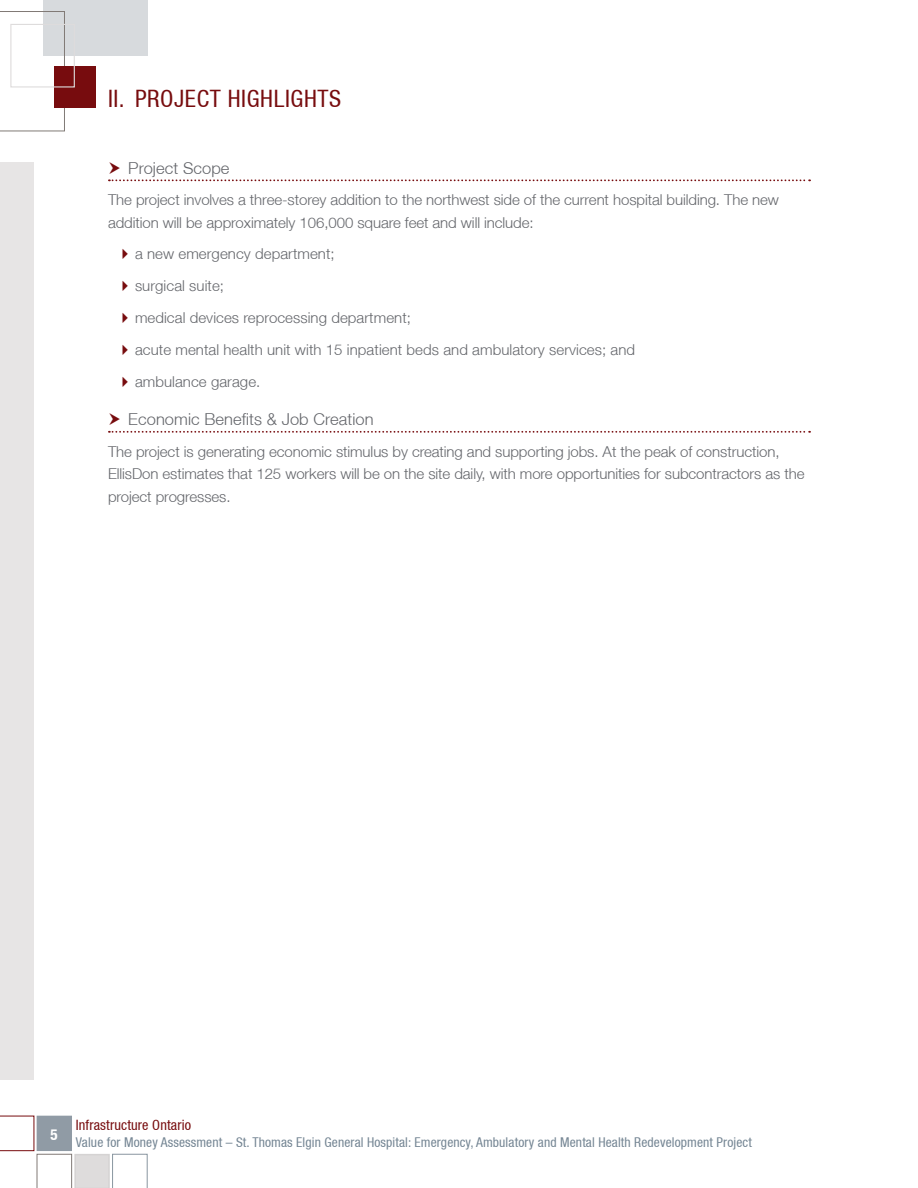
<style>
.page{position:relative;width:918px;height:1188px;background:#fff}
.page>*{position:absolute;margin:0;border:0;box-sizing:border-box;transform-origin:0 0}
.Master_Heading_Left{font:condensed 24px "Helvetica Neue LT";letter-spacing:.025em;color:#770c0e}
.t1{font:300 16.5px "Helvetica Neue LT";letter-spacing:.005em;color:#63656a}
.Body_Text{font:300 15px/22.5px "Helvetica Neue LT";letter-spacing:-.005em;color:#63656a}
.t2{font:700 condensed 15px "Helvetica Neue LT";color:#fff}
.t3{font:condensed 14.25px "Helvetica Neue LT";letter-spacing:.01em;color:#770c0e}
.t4{font:condensed 13.5px "Helvetica Neue LT";letter-spacing:.01em;color:#748593}
</style>
<div class="page">
<svg style="left:0;top:1116px;width:148px;height:72px"></svg>
<div style="left:43px;top:0;width:104px;height:55px;background:#d7dadd"></div>
<svg style="left:0;top:11px;width:65px;height:120px"></svg>
<div style="left:54px;top:67px;width:41px;height:41px;background:#770c0e"></div>
<div style="left:10px;top:24px;width:65px;height:64px;border:1px solid #dedcdc"></div>
<div style="left:0;top:162px;width:34px;height:918px;background:#e7e5e5"></div>
<svg style="left:109px;top:431px;width:701px;height:2px"></svg>
<svg style="left:109px;top:179px;width:701px;height:2px"></svg>
<p class="Master_Heading_Left" style="left:108px;top:84px;width:235px">II. PROJECT HIGHLIGHTS</p>
<p class="t1" style="left:128px;top:158px;width:103px">Project Scope</p>
<p class="Body_Text" style="left:108px;top:188px;width:673px">The project involves a three-storey addition to the northwest side of the current hospital building. The new addition will be approximately 106,000 square feet and will include:</p>
<p class="Body_Text" style="left:135px;top:243px;width:201px">a new emergency department;</p>
<p class="Body_Text" style="left:135px;top:274px;width:91px">surgical suite;</p>
<p class="Body_Text" style="left:135px;top:306px;width:278px">medical devices reprocessing department;</p>
<p class="Body_Text" style="left:135px;top:338px;width:502px">acute mental health unit with 15 inpatient beds and ambulatory services; and</p>
<p class="Body_Text" style="left:135px;top:370px;width:127px">ambulance garage.</p>
<p class="t1" style="left:128px;top:409px;width:247px">Economic Benefits &amp; Job Creation</p>
<p class="Body_Text" style="left:108px;top:440px;width:698px">The project is generating economic stimulus by creating and supporting jobs. At the peak of construction,<br>EllisDon estimates that 125 workers will be on the site daily, with more opportunities for subcontractors as the project progresses.</p>
<p class="t2" style="left:50px;top:1126px;width:9px">5</p>
<p class="t3" style="left:76px;top:1117px;width:117px">Infrastructure Ontario</p>
<p class="t4" style="left:76px;top:1134px;width:678px">Value for Money Assessment – St. Thomas Elgin General Hospital: Emergency, Ambulatory and Mental Health Redevelopment Project</p>
</div>
